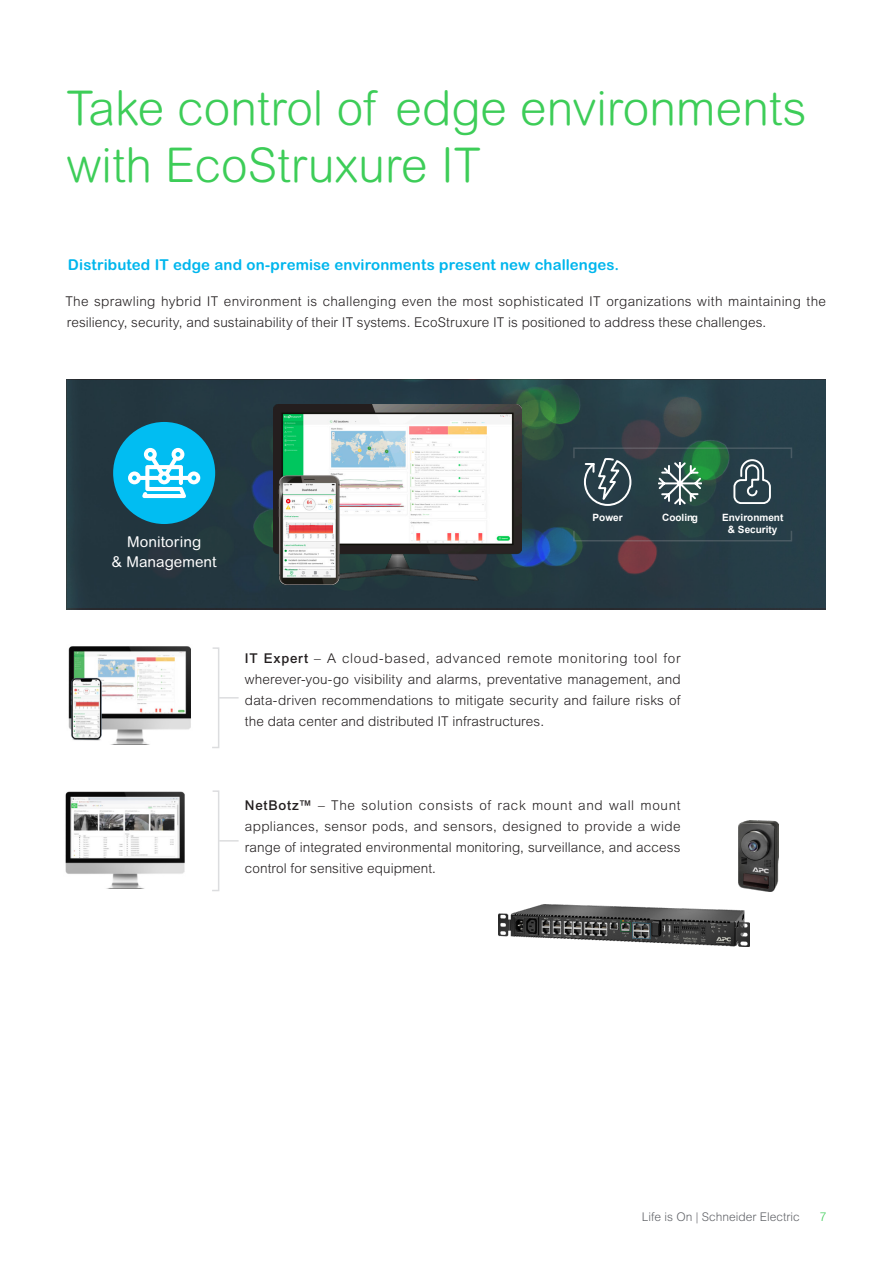
<style>
.page{position:relative;width:893px;height:1263px;background:#fff}
.page>*{position:absolute;margin:0;border:0;box-sizing:border-box;transform-origin:0 0}
.Headline{font:300 48px/57.6px "Arial Rounded MT Pro";color:#3dcd58}
.Subhead_-_Lvl02{font:700 15px "Arial Rounded MT Pro";letter-spacing:.005em;color:#00b6ed}
.Subhead_-_Lvl02-2{font:15px/19.5px "Arial Rounded MT Pro";letter-spacing:.005em;color:#fff;text-align:center}
.Body_Text{font:300 13.5px/21px "Arial MT Std";letter-spacing:.01em;color:#231f20;text-align:justify}
.t1{font:300 12px "Arial MT Pro";color:#626469}
.t2{font:300 12px "Arial MT Pro";color:#3dcd58}
.t3{font:700 10.05px/12px "Arial";color:#fff;text-align:center}
.s1{font-weight:500}
</style>
<div class="page">
<img style="left:68px;top:646px;width:123px;height:99px">
<img style="left:65px;top:791px;width:120px;height:98px">
<svg style="left:212px;top:647px;width:27px;height:101px"></svg>
<svg style="left:212px;top:790px;width:27px;height:101px"></svg>
<svg style="left:67px;top:380px;width:759px;height:228px;background:#263d45"></svg>
<div style="left:113px;top:422px;width:102px;height:102px;background:#01bdf2;border-radius:50%"></div>
<svg style="left:128px;top:448px;width:72px;height:50px"></svg>
<svg style="left:733px;top:459px;width:38px;height:45px;background:#596b73"></svg>
<svg style="left:659px;top:462px;width:42px;height:42px"></svg>
<svg style="left:584px;top:459px;width:47px;height:47px;background:#55676f"></svg>
<img style="left:274px;top:404px;width:248px;height:180px">
<img style="left:739px;top:821px;width:39px;height:70px">
<img style="left:499px;top:904px;width:251px;height:43px">
<p class="Headline" style="left:67px;top:81px;width:741px">Take control of edge environments with EcoStruxure IT</p>
<p class="Subhead_-_Lvl02" style="left:68px;top:256px;width:553px">Distributed IT edge and on-premise environments present new challenges.</p>
<p class="Body_Text" style="left:65px;top:291px;width:762px">The sprawling hybrid IT environment is challenging even the most sophisticated IT organizations with maintaining the resiliency, security, and sustainability of their IT systems. EcoStruxure IT is positioned to address these challenges.</p>
<p class="Subhead_-_Lvl02-2" style="left:112px;top:533px;width:107px">Monitoring<br>&amp; Management</p>
<p class="t3" style="left:593px;top:512px;width:32px">Power</p>
<p class="t3" style="left:662px;top:512px;width:37px">Cooling</p>
<p class="t3" style="left:722px;top:512px;width:63px">Environment &amp; Security</p>
<p class="Body_Text" style="left:245px;top:648px;width:437px"><span class="s1">IT Expert</span> – A cloud-based, advanced remote monitoring tool for wherever-you-go visibility and alarms, preventative management, and data-driven recommendations to mitigate security and failure risks of the data center and distributed IT infrastructures.</p>
<p class="Body_Text" style="left:245px;top:795px;width:437px"><span class="s1">NetBotz™</span> – The solution consists of rack mount and wall mount appliances, sensor pods, and sensors, designed to provide a wide range of integrated environmental monitoring, surveillance, and access control for sensitive equipment.</p>
<p class="t1" style="left:642px;top:1209px;width:159px">Life is On | Schneider Electric</p>
<p class="t2" style="left:820px;top:1209px;width:8px">7</p>
</div>
